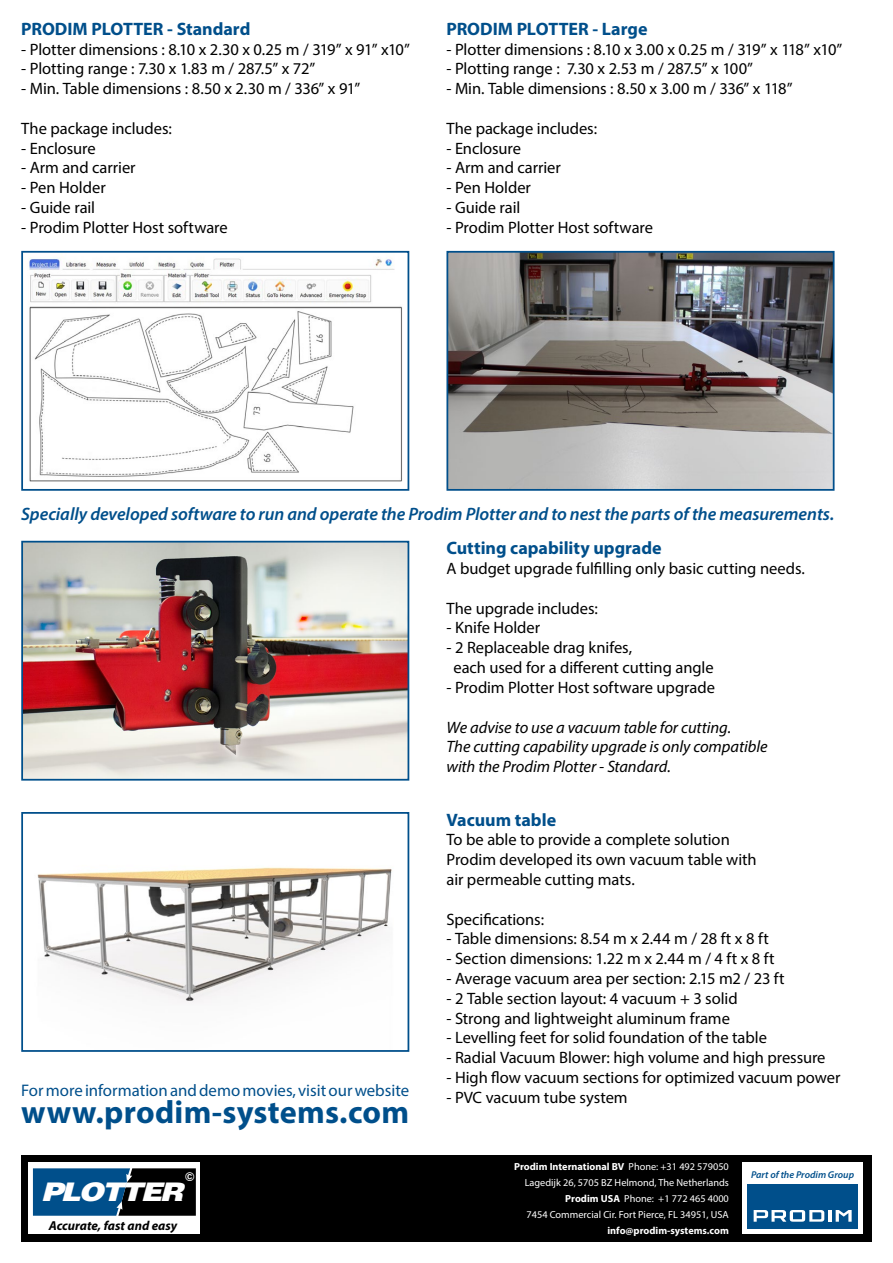
<style>
.page{position:relative;width:893px;height:1263px;background:#fff}
.page>*{position:absolute;margin:0;border:0;box-sizing:border-box;transform-origin:0 0}
.t1{font:700 32.25px "Myriad Pro";letter-spacing:.01em;color:#004f8b}
.t2{font:italic 900 25.65px "Helvetica";letter-spacing:-.07em;color:#fff;scale:1.17 1}
.t3{font:italic 600 18px "Myriad Pro";letter-spacing:-.005em;color:#004f8b}
.t4{font:700 18px "Myriad Pro";color:#004f8b}
.t5{font:16.8px "Myriad Pro";color:#004f8b}
.t6{font:16.5px/19.8px "Myriad Pro";letter-spacing:-.005em;color:#000}
.t7{font:italic 16.5px/19.8px "Myriad Pro";letter-spacing:-.005em;color:#000}
.t8{font:italic 700 13.05px "Myriad Pro";color:#000}
.t9{font:12.15px "Swiss 721 BT Bold Rounded";color:#fff}
.t10{font:10.2px/15.9px "Myriad Pro";color:#fff;text-align:right}
.t11{font:700 10.2px "Myriad Pro";color:#fff}
.t12{font:italic 600 9.9px "Myriad Pro";color:#004f8b}
.s1{font-weight:700}
</style>
<div class="page">
<svg style="left:21px;top:812px;width:389px;height:240px"></svg>
<div style="left:21px;top:1155px;width:851px;height:87px;background:#000"></div>
<div style="left:29px;top:1162px;width:171px;height:72px;background:#fff"></div>
<svg style="left:33px;top:1168px;width:163px;height:48px;background:#063152"></svg>
<div style="left:742px;top:1162px;width:121px;height:72px;background:#fff"></div>
<div style="left:747px;top:1184px;width:111px;height:44px;background:#004f8b"></div>
<hr style="left:828px;top:1210px;width:4px;height:12px;background:#fff">
<svg style="left:754px;top:1210px;width:70px;height:12px"></svg>
<svg style="left:836px;top:1210px;width:16px;height:12px"></svg>
<img style="left:446px;top:250px;width:389px;height:241px">
<img style="left:21px;top:540px;width:389px;height:241px">
<svg style="left:21px;top:250px;width:389px;height:241px"></svg>
<p class="t4" style="left:21px;top:17px;width:231px">PRODIM PLOTTER - Standard</p>
<p class="t6" style="left:21px;top:39px;width:390px">- Plotter dimensions : 8.10 x 2.30 x 0.25 m / 319” x 91” x10”</p>
<p class="t6" style="left:21px;top:59px;width:296px">- Plotting range : 7.30 x 1.83 m / 287.5” x 72”</p>
<p class="t6" style="left:21px;top:78px;width:340px">- Min. Table dimensions : 8.50 x 2.30 m / 336” x 91”</p>
<p class="t6" style="left:21px;top:118px;width:152px">The package includes:</p>
<p class="t6" style="left:21px;top:138px;width:76px">- Enclosure</p>
<p class="t6" style="left:21px;top:158px;width:116px">- Arm and carrier</p>
<p class="t6" style="left:21px;top:177px;width:86px">- Pen Holder</p>
<p class="t6" style="left:21px;top:197px;width:75px">- Guide rail</p>
<p class="t6" style="left:21px;top:217px;width:208px">- Prodim Plotter Host software</p>
<p class="t4" style="left:446px;top:17px;width:203px">PRODIM PLOTTER - Large</p>
<p class="t6" style="left:446px;top:39px;width:397px">- Plotter dimensions : 8.10 x 3.00 x 0.25 m / 319” x 118” x10”</p>
<p class="t6" style="left:446px;top:59px;width:308px">- Plotting range : 7.30 x 2.53 m / 287.5” x 100”</p>
<p class="t6" style="left:446px;top:78px;width:348px">- Min. Table dimensions : 8.50 x 3.00 m / 336” x 118”</p>
<p class="t6" style="left:446px;top:118px;width:152px">The package includes:</p>
<p class="t6" style="left:446px;top:138px;width:76px">- Enclosure</p>
<p class="t6" style="left:446px;top:158px;width:116px">- Arm and carrier</p>
<p class="t6" style="left:446px;top:177px;width:86px">- Pen Holder</p>
<p class="t6" style="left:446px;top:197px;width:75px">- Guide rail</p>
<p class="t6" style="left:446px;top:217px;width:208px">- Prodim Plotter Host software</p>
<p class="t3" style="left:21px;top:503px;width:815px">Specially developed software to run and operate the Prodim Plotter and to nest the parts of the measurements.</p>
<p class="t4" style="left:446px;top:536px;width:217px">Cutting capability upgrade</p>
<p class="t6" style="left:446px;top:558px;width:360px">A budget upgrade fulfilling only basic cutting needs.</p>
<p class="t6" style="left:446px;top:598px;width:153px">The upgrade includes:</p>
<p class="t6" style="left:446px;top:618px;width:95px">- Knife Holder</p>
<p class="t6" style="left:453px;top:638px;width:262px;text-indent:-7px">- 2 Replaceable drag knifes,<br>each used for a different cutting angle</p>
<p class="t6" style="left:446px;top:677px;width:270px">- Prodim Plotter Host software upgrade</p>
<p class="t7" style="left:446px;top:717px;width:322px">We advise to use a vacuum table for cutting.<br>The cutting capability upgrade is only compatible with the Prodim Plotter - Standard.</p>
<p class="t5" style="left:21px;top:1080px;width:390px">For more information and demo movies, visit our website</p>
<h1 class="t1" style="left:21px;top:1091px;width:389px">www.prodim-systems.com</h1>
<p class="t9" style="left:185px;top:1169px;width:12px">©</p>
<h2 class="t2" style="left:41px;top:1175px;width:123px">PLOTTER</h2>
<p class="t8" style="left:49px;top:1217px;width:130px">Accurate, fast and easy</p>
<p class="t4" style="left:446px;top:808px;width:111px">Vacuum table</p>
<p class="t6" style="left:446px;top:830px;width:312px">To be able to provide a complete solution<br>Prodim developed its own vacuum table with air permeable cutting mats.</p>
<p class="t6" style="left:446px;top:909px;width:99px">Specifications:</p>
<p class="t6" style="left:446px;top:929px;width:324px">- Table dimensions: 8.54 m x 2.44 m / 28 ft x 8 ft</p>
<p class="t6" style="left:446px;top:948px;width:330px">- Section dimensions: 1.22 m x 2.44 m / 4 ft x 8 ft</p>
<p class="t6" style="left:446px;top:968px;width:340px">- Average vacuum area per section: 2.15 m2 / 23 ft</p>
<p class="t6" style="left:446px;top:988px;width:293px">- 2 Table section layout: 4 vacuum + 3 solid</p>
<p class="t6" style="left:446px;top:1008px;width:285px">- Strong and lightweight aluminum frame</p>
<p class="t6" style="left:446px;top:1028px;width:322px">- Levelling feet for solid foundation of the table</p>
<p class="t6" style="left:446px;top:1047px;width:381px">- Radial Vacuum Blower: high volume and high pressure</p>
<p class="t6" style="left:446px;top:1067px;width:395px">- High flow vacuum sections for optimized vacuum power</p>
<p class="t6" style="left:446px;top:1087px;width:183px">- PVC vacuum tube system</p>
<p class="t10" style="left:514px;top:1159px;width:216px"><span class="s1">Prodim International BV</span> Phone: +31 492 579050<br>Lagedijk 26, 5705 BZ Helmond, The Netherlands <span class="s1">Prodim USA</span> Phone: +1 772 465 4000<br>7454 Commercial Cir. Fort Pierce, FL 34951, USA</p>
<p class="t11" style="left:607px;top:1223px;width:123px">info@prodim-systems.com</p>
<p class="t12" style="left:751px;top:1168px;width:105px">Part of the Prodim Group</p>
</div>
